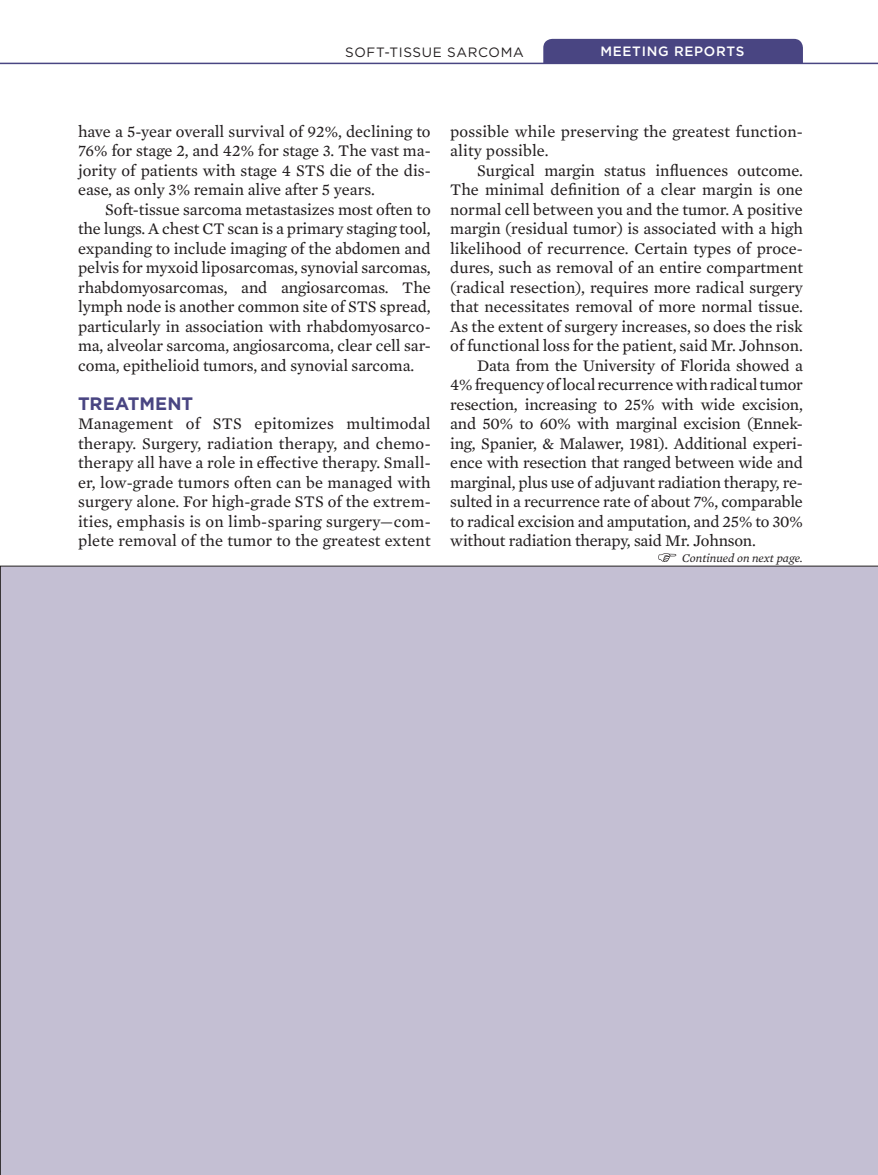
<style>
.page{position:relative;width:878px;height:1175px;background:#fff}
.page>*{position:absolute;margin:0;border:0;box-sizing:border-box;transform-origin:0 0}
.Subhead_1{font:700 18px "Gotham";color:#494582}
.Body_txt{font:16.5px/19.5px "Mercury Text G2";letter-spacing:-.005em;color:#231f20;text-align:justify}
.Body_txt_no-indent{font:16.5px/19.5px "Mercury Text G2";letter-spacing:.01em;color:#231f20;text-align:justify}
.t1{font:13.5px "Gotham";letter-spacing:.05em;color:#231f20}
.t2{font:500 13.5px "Gotham";letter-spacing:.05em;color:#fff}
.t3{font:italic 12px "Mercury Text G2";color:#231f20}
</style>
<div class="page">
<hr style="left:0;top:63px;width:878px;height:1px;background:#494582">
<div style="left:543px;top:39px;width:259px;height:24px;background:#494582"></div>
<div style="left:0;top:565px;width:878px;height:609px;background:#c4bfd3"></div>
<svg style="left:658px;top:553px;width:18px;height:9px"></svg>
<p class="t1" style="left:345px;top:43px;width:180px">SOFT-TISSUE SARCOMA</p>
<p class="t2" style="left:600px;top:43px;width:145px">MEETING REPORTS</p>
<p class="Body_txt" style="left:78px;top:120px;width:354px">have a 5-year overall survival of 92%, declining to 76% for stage 2, and 42% for stage 3. The vast ma&shy;jority of patients with stage 4 STS die of the dis&shy;ease, as only 3% remain alive after 5 years.</p>
<p class="Body_txt" style="left:78px;top:198px;width:354px;text-indent:27px">Soft-tissue sarcoma metastasizes most often to the lungs. A chest CT scan is a primary staging tool, expanding to include imaging of the abdomen and pelvis for myxoid liposarcomas, synovial sarcomas, rhabdomyosarcomas, and angiosarcomas. The lymph node is another common site of STS spread, particularly in association with rhabdomyosarco&shy;ma, alveolar sarcoma, angiosarcoma, clear cell sar&shy;coma, epithelioid tumors, and synovial sarcoma.</p>
<p class="Subhead_1" style="left:78px;top:391px;width:117px">TREATMENT</p>
<p class="Body_txt_no-indent" style="left:78px;top:413px;width:354px">Management of STS epitomizes multimodal therapy. Surgery, radiation therapy, and chemo&shy;therapy all have a role in effective therapy. Small&shy;er, low-grade tumors often can be managed with surgery alone. For high-grade STS of the extrem&shy;ities, emphasis is on limb-sparing surgery—com&shy;plete removal of the tumor to the greatest extent</p>
<p class="Body_txt_no-indent" style="left:450px;top:120px;width:354px">possible while preserving the greatest function&shy;ality possible.</p>
<p class="Body_txt" style="left:450px;top:159px;width:354px;text-indent:27px">Surgical margin status influences outcome.<br>The minimal definition of a clear margin is one normal cell between you and the tumor. A positive margin (residual tumor) is associated with a high likelihood of recurrence. Certain types of proce&shy;dures, such as removal of an entire compartment (radical resection), requires more radical surgery that necessitates removal of more normal tissue.<br>As the extent of surgery increases, so does the risk of functional loss for the patient, said Mr. Johnson.</p>
<p class="Body_txt" style="left:450px;top:354px;width:354px;text-indent:27px">Data from the University of Florida showed a 4% frequency of local recurrence with radical tumor resection, increasing to 25% with wide excision, and 50% to 60% with marginal excision (Ennek&shy;ing, Spanier, &amp; Malawer, 1981). Additional experi&shy;ence with resection that ranged between wide and marginal, plus use of adjuvant radiation therapy, re&shy;sulted in a recurrence rate of about 7%, comparable to radical excision and amputation, and 25% to 30% without radiation therapy, said Mr. Johnson.</p>
<p class="t3" style="left:682px;top:549px;width:122px">Continued on next page.</p>
</div>
